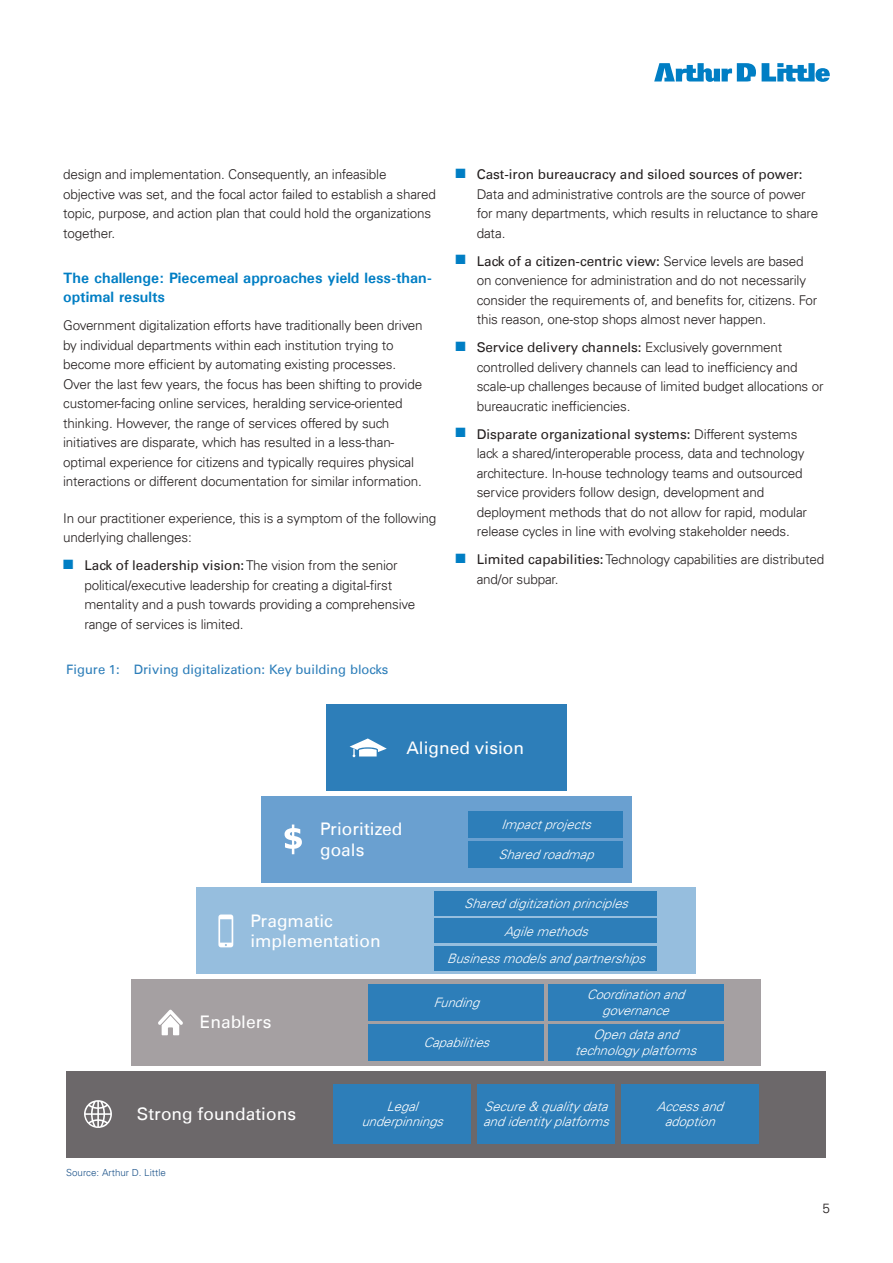
<style>
.page{position:relative;width:893px;height:1263px;background:#fff}
.page>*{position:absolute;margin:0;border:0;box-sizing:border-box;transform-origin:0 0}
.t1{font:17.4px/20.9px "Univers 55";color:#fff}
.t2{font:700 15px/19.5px "Univers";color:#007ec4}
.t3{font:300 13.5px/19.5px "Univers LT";letter-spacing:-.015em;color:#241f1f}
.t4{font:italic 300 13.05px/15.6px "Univers LT45";color:#fff;text-align:center}
.t5{font:13.05px "Univers 55";color:#2b7db9}
.t6{font:300 9.75px "Univers LT45";color:#1b5289}
.s1{color:#007ec4}
.s2{font-weight:400}
</style>
<div class="page">
<svg style="left:654px;top:63px;width:176px;height:19px"></svg>
<div style="left:326px;top:705px;width:241px;height:86px;background:#2d7eb9"></div>
<svg style="left:350px;top:738px;width:37px;height:19px"></svg>
<div style="left:66px;top:1071px;width:759px;height:86px;background:#6c686a"></div>
<svg style="left:84px;top:1100px;width:28px;height:28px"></svg>
<div style="left:333px;top:1084px;width:138px;height:59px;background:#2d7eb9"></div>
<div style="left:477px;top:1084px;width:138px;height:59px;background:#2d7eb9"></div>
<div style="left:621px;top:1084px;width:137px;height:59px;background:#2d7eb9"></div>
<div style="left:261px;top:796px;width:371px;height:86px;background:#6aa0d0"></div>
<svg style="left:285px;top:824px;width:17px;height:30px"></svg>
<div style="left:468px;top:811px;width:155px;height:26px;background:#2d7eb9"></div>
<div style="left:468px;top:841px;width:155px;height:27px;background:#2d7eb9"></div>
<div style="left:196px;top:888px;width:500px;height:86px;background:#96bede"></div>
<svg style="left:218px;top:914px;width:15px;height:33px"></svg>
<div style="left:435px;top:891px;width:222px;height:25px;background:#2d7eb9"></div>
<div style="left:435px;top:919px;width:222px;height:24px;background:#2d7eb9"></div>
<div style="left:435px;top:946px;width:222px;height:24px;background:#2d7eb9"></div>
<div style="left:131px;top:979px;width:630px;height:86px;background:#a5a0a2"></div>
<svg style="left:158px;top:1010px;width:25px;height:25px"></svg>
<div style="left:548px;top:1024px;width:175px;height:36px;background:#2d7eb9"></div>
<div style="left:369px;top:985px;width:175px;height:36px;background:#2d7eb9"></div>
<div style="left:369px;top:1024px;width:175px;height:36px;background:#2d7eb9"></div>
<div style="left:548px;top:985px;width:175px;height:36px;background:#2d7eb9"></div>
<p class="t3" style="left:63px;top:165px;width:374px">design and implementation. Consequently, an infeasible objective was set, and the focal actor failed to establish a shared topic, purpose, and action plan that could hold the organizations together.</p>
<p class="t2" style="left:63px;top:267px;width:370px">The challenge: Piecemeal approaches yield less-than&shy;optimal results</p>
<p class="t3" style="left:63px;top:316px;width:361px">Government digitalization efforts have traditionally been driven by individual departments within each institution trying to become more efficient by automating existing processes.<br>Over the last few years, the focus has been shifting to provide customer-facing online services, heralding service-oriented thinking. However, the range of services offered by such initiatives are disparate, which has resulted in a less-than&shy;optimal experience for citizens and typically requires physical interactions or different documentation for similar information.</p>
<p class="t3" style="left:63px;top:508px;width:375px">In our practitioner experience, this is a symptom of the following underlying challenges:</p>
<p class="t3" style="left:84px;top:556px;width:332px;text-indent:-21px"><span class="s1">■</span> <span class="s2">Lack of leadership vision:</span> The vision from the senior political/executive leadership for creating a digital-first mentality and a push towards providing a comprehensive range of services is limited.</p>
<p class="t5" style="left:66px;top:662px;width:324px">Figure 1: Driving digitalization: Key building blocks</p>
<p class="t3" style="left:477px;top:165px;width:343px;text-indent:-21px"><span class="s1">■</span> <span class="s2">Cast-iron bureaucracy and siloed sources of power:<br></span>Data and administrative controls are the source of power for many departments, which results in reluctance to share data.</p>
<p class="t3" style="left:477px;top:251px;width:342px;text-indent:-21px"><span class="s1">■</span> <span class="s2">Lack of a citizen-centric view:</span> Service levels are based on convenience for administration and do not necessarily consider the requirements of, and benefits for, citizens. For this reason, one-stop shops almost never happen.</p>
<p class="t3" style="left:477px;top:338px;width:348px;text-indent:-21px"><span class="s1">■</span> <span class="s2">Service delivery channels:</span> Exclusively government controlled delivery channels can lead to inefficiency and scale-up challenges because of limited budget allocations or bureaucratic inefficiencies.</p>
<p class="t3" style="left:477px;top:424px;width:332px;text-indent:-21px"><span class="s1">■</span> <span class="s2">Disparate organizational systems:</span> Different systems lack a shared/interoperable process, data and technology architecture. In-house technology teams and outsourced service providers follow design, development and deployment methods that do not allow for rapid, modular release cycles in line with evolving stakeholder needs.</p>
<p class="t3" style="left:477px;top:550px;width:349px;text-indent:-21px"><span class="s1">■</span> <span class="s2">Limited capabilities:</span> Technology capabilities are distributed and/or subpar.</p>
<p class="t1" style="left:406px;top:737px;width:119px">Aligned vision</p>
<p class="t1" style="left:320px;top:818px;width:84px">Prioritized goals</p>
<p class="t4" style="left:501px;top:816px;width:97px">Impactprojects</p>
<p class="t4" style="left:498px;top:847px;width:102px">Sharedroadmap</p>
<p class="t1" style="left:250px;top:910px;width:132px">Pragmatic implementation</p>
<p class="t1" style="left:200px;top:1012px;width:73px">Enablers</p>
<p class="t4" style="left:447px;top:890px;width:205px;line-height:27.3px">Shareddigitizationprinciples<br>Agilemethods<br>Businessmodelsandpartnerships</p>
<p class="t4" style="left:434px;top:995px;width:52px">Funding</p>
<p class="t4" style="left:423px;top:1034px;width:72px">Capabilities</p>
<p class="t4" style="left:587px;top:987px;width:104px">Coordinationand governance</p>
<p class="t4" style="left:575px;top:1026px;width:128px">Opendataand technologyplatforms</p>
<p class="t1" style="left:137px;top:1103px;width:161px">Strong foundations</p>
<p class="t4" style="left:361px;top:1098px;width:88px">Legal underpinnings</p>
<p class="t4" style="left:483px;top:1098px;width:132px;text-align:left">Secure&amp;qualitydata andidentityplatforms</p>
<p class="t4" style="left:657px;top:1098px;width:73px">Accessand adoption</p>
<p class="t6" style="left:66px;top:1166px;width:101px">Source: Arthur D. Little</p>
<p class="t3" style="left:822px;top:1198px;width:9px">5</p>
</div>
